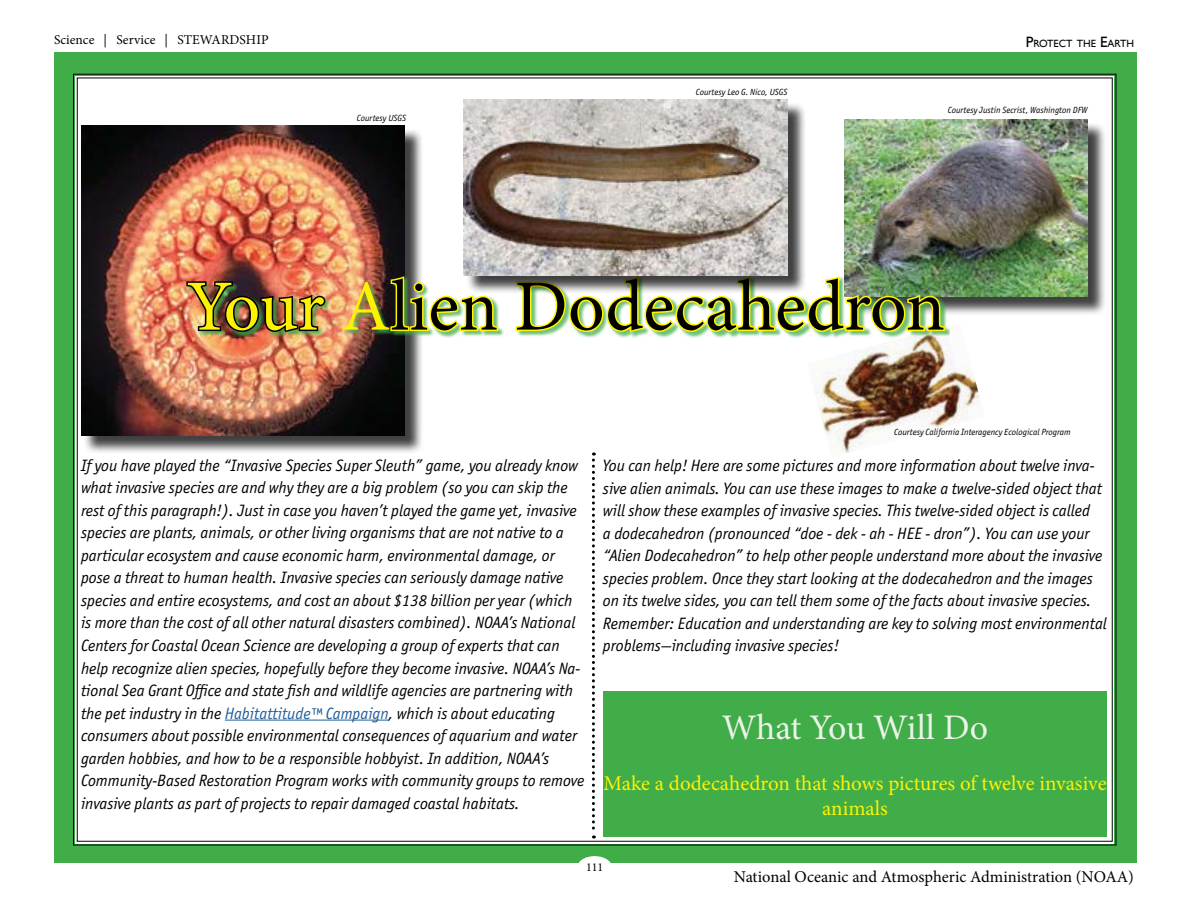
<style>
.page{position:relative;width:1188px;height:918px;background:#fff}
.page>*{position:absolute;margin:0;border:0;box-sizing:border-box;transform-origin:0 0}
.t1{font:72px "Minion Pro";color:#fff200}
.t2{font:36px "Minion Pro";letter-spacing:-.01em;color:#eaf3e7}
.t3{font:21px/25.2px "Minion Pro";letter-spacing:-.005em;color:#fff200;text-align:center}
.t4{font:italic 16.5px/22.5px "Officina Sans ITC Std";color:#000}
.t5{font:16.5px "Minion Pro";color:#000}
.t6{font:13.5px "Minion Pro";color:#000}
.t7{font:12px "Minion Pro";color:#000}
.t8{font:10.5px "Gill Sans";color:#000}
.t9{font:italic 9px "Officina Sans ITC Std";color:#000}
.s1{font-size:15px}
.s2{color:#000}
.s3{color:#215e9e}
</style>
<div class="page">
<div style="left:54px;top:53px;width:1082px;height:810px;background:#41ad49"></div>
<div style="left:73px;top:73px;width:1044px;height:773px;background:#fff"></div>
<div style="left:577px;top:856px;width:35px;height:22px;background:#fff;border-radius:50%"></div>
<div style="left:603px;top:692px;width:504px;height:145px;background:#41ad49"></div>
<div style="left:847px;top:122px;width:260px;height:194px;background:#000;opacity:.75"></div>
<img style="left:845px;top:120px;width:243px;height:177px">
<hr style="left:225px;top:720px;width:164px;height:1px;background:#215e9e">
<div style="left:84px;top:128px;width:340px;height:326px;background:#000;opacity:.75"></div>
<img style="left:81px;top:126px;width:324px;height:309px">
<div style="left:187px;top:276px;width:763px;height:63px;background:#41ad49;opacity:.75"></div>
<img style="left:807px;top:323px;width:178px;height:134px">
<div style="left:466px;top:102px;width:341px;height:192px;background:#000;opacity:.75"></div>
<img style="left:464px;top:100px;width:324px;height:175px">
<svg style="left:592px;top:453px;width:3px;height:385px"></svg>
<p class="t6" style="left:54px;top:30px;width:216px">Science | Service | STEWARDSHIP</p>
<p class="t9" style="left:357px;top:113px;width:51px">Courtesy USGS</p>
<p class="t9" style="left:696px;top:87px;width:93px">Courtesy Leo G. Nico, USGS</p>
<p class="t8" style="left:1026px;top:38px;width:110px"><span class="s1">P</span>ROTECT THE <span class="s1">E</span>ARTH</p>
<p class="t9" style="left:948px;top:105px;width:141px">Courtesy Justin Secrist, Washington DFW</p>
<h1 class="t1" style="left:187px;top:258px;width:760px"><span class="s2">Your</span> Alien Dodecahedron</h1>
<p class="t9" style="left:894px;top:427px;width:178px">Courtesy California Interagency Ecological Program</p>
<p class="t4" style="left:81px;top:454px;width:505px">If you have played the “Invasive Species Super Sleuth” game, you already know what invasive species are and why they are a big problem (so you can skip the rest of this paragraph!). Just in case you haven’t played the game yet, invasive species are plants, animals, or other living organisms that are not native to a particular ecosystem and cause economic harm, environmental damage, or pose a threat to human health. Invasive species can seriously damage native species and entire ecosystems, and cost an about $138 billion per year (which is more than the cost of all other natural disasters combined). NOAA’s National Centers for Coastal Ocean Science are developing a group of experts that can help recognize alien species, hopefully before they become invasive. NOAA’s Na&shy;tional Sea Grant Office and state fish and wildlife agencies are partnering with the pet industry in the <span class="s3">Habitattitude™ Campaign</span>, which is about educating consumers about possible environmental consequences of aquarium and water garden hobbies, and how to be a responsible hobbyist. In addition, NOAA’s Community-Based Restoration Program works with community groups to remove invasive plants as part of projects to repair damaged coastal habitats.</p>
<p class="t4" style="left:603px;top:454px;width:505px">You can help! Here are some pictures and more information about twelve inva&shy;sive alien animals. You can use these images to make a twelve-sided object that will show these examples of invasive species. This twelve-sided object is called<br>a dodecahedron (pronounced “doe - dek - ah - HEE - dron”). You can use your “Alien Dodecahedron” to help other people understand more about the invasive species problem. Once they start looking at the dodecahedron and the images on its twelve sides, you can tell them some of the facts about invasive species.<br>Remember: Education and understanding are key to solving most environmental problems—including invasive species!</p>
<h2 class="t2" style="left:722px;top:704px;width:268px">What You Will Do</h2>
<p class="t3" style="left:603px;top:770px;width:505px">Make a dodecahedron that shows pictures of twelve invasive animals</p>
<p class="t7" style="left:586px;top:859px;width:19px">111</p>
<p class="t5" style="left:734px;top:866px;width:402px">National Oceanic and Atmospheric Administration (NOAA)</p>
</div>
